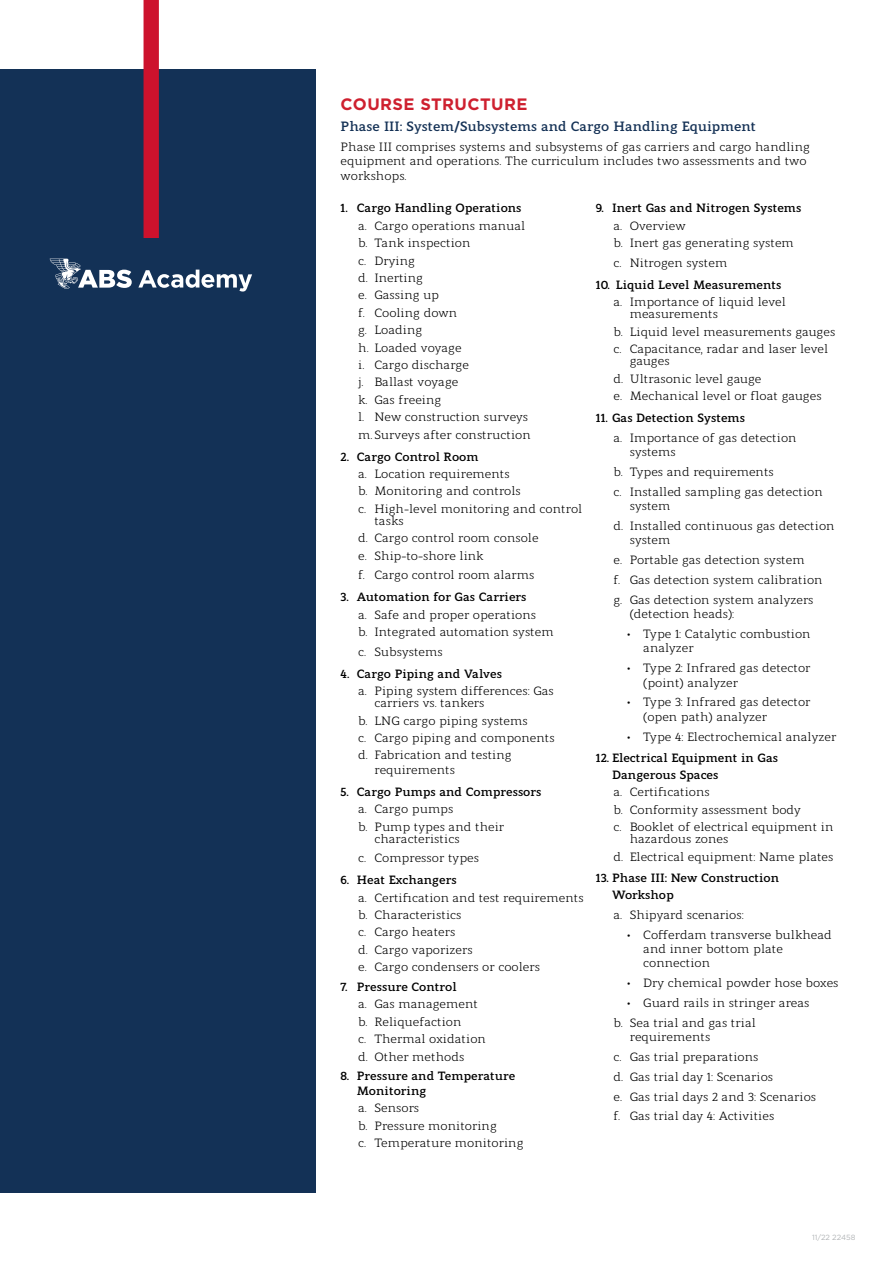
<style>
.page{position:relative;width:893px;height:1263px;background:#fff}
.page>*{position:absolute;margin:0;border:0;box-sizing:border-box;transform-origin:0 0}
.t1{font:700 16.5px "Gotham";letter-spacing:.025em;color:#ce202f}
.t2{font:700 13.5px "Modum";color:#143155}
.t3{font:12px/17.4px "Modum";color:#000}
.t4{font:700 12px/16.5px "Modum";color:#000}
.t5{font:7.5px "Gotham";color:#b1b4b6}
</style>
<div class="page">
<div style="left:0;top:70px;width:316px;height:1123px;background:#133156"></div>
<div style="left:144px;top:0;width:15px;height:238px;background:#cd122d"></div>
<svg style="left:50px;top:259px;width:82px;height:30px"></svg>
<svg style="left:138px;top:270px;width:114px;height:22px"></svg>
<h1 class="t1" style="left:341px;top:93px;width:188px">COURSE STRUCTURE</h1>
<p class="t2" style="left:341px;top:116px;width:417px">Phase III: System/Subsystems and Cargo Handling Equipment</p>
<p class="t3" style="left:341px;top:139px;width:471px;line-height:14.4px">Phase III comprises systems and subsystems of gas carriers and cargo handling equipment and operations. The curriculum includes two assessments and two workshops.</p>
<p class="t4" style="left:341px;top:199px;width:182px">1. Cargo Handling Operations</p>
<p class="t3" style="left:358px;top:216px;width:174px">a. Cargo operations manual b. Tank inspection<br>c. Drying<br>d. Inerting<br>e. Gassing up<br>f. Cooling down<br>g. Loading<br>h. Loaded voyage<br>i. Cargo discharge<br>j. Ballast voyage<br>k. Gas freeing<br>l. New construction surveys m. Surveys after construction</p>
<p class="t4" style="left:341px;top:447px;width:140px">2. Cargo Control Room</p>
<p class="t3" style="left:358px;top:464px;width:226px">a. Location requirements<br>b. Monitoring and controls<br>c. High-level monitoring and control</p>
<p class="t3" style="left:358px;top:511px;width:182px;text-indent:16px">tasks<br>d. Cargo control room console e. Ship-to-shore link</p>
<p class="t3" style="left:358px;top:565px;width:178px">f. Cargo control room alarms</p>
<p class="t4" style="left:341px;top:588px;width:187px">3. Automation for Gas Carriers</p>
<p class="t3" style="left:358px;top:605px;width:197px">a. Safe and proper operations<br>b. Integrated automation system</p>
<p class="t3" style="left:358px;top:642px;width:86px">c. Subsystems</p>
<p class="t4" style="left:341px;top:664px;width:163px">4. Cargo Piping and Valves</p>
<p class="t3" style="left:374px;top:684px;width:181px;line-height:12px;text-indent:-16px">a. Piping system differences: Gas carriers vs. tankers</p>
<p class="t3" style="left:358px;top:710px;width:198px">b. LNG cargo piping systems<br>c. Cargo piping and components d. Fabrication and testing</p>
<p class="t3" style="left:374px;top:760px;width:82px">requirements</p>
<p class="t4" style="left:341px;top:782px;width:202px">5. Cargo Pumps and Compressors</p>
<p class="t3" style="left:358px;top:799px;width:148px">a. Cargo pumps<br>b. Pump types and their</p>
<p class="t3" style="left:358px;top:827px;width:122px;line-height:19.8px;text-align:center">characteristics<br>c. Compressor types</p>
<p class="t4" style="left:341px;top:870px;width:118px">6. Heat Exchangers</p>
<p class="t3" style="left:358px;top:887px;width:227px">a. Certification and test requirements b. Characteristics<br>c. Cargo heaters<br>d. Cargo vaporizers<br>e. Cargo condensers or coolers</p>
<p class="t4" style="left:341px;top:977px;width:118px">7. Pressure Control</p>
<p class="t3" style="left:358px;top:994px;width:129px">a. Gas management b. Reliquefaction<br>c. Thermal oxidation d. Other methods</p>
<p class="t4" style="left:357px;top:1068px;width:160px;line-height:14.4px;text-indent:-16px">8. Pressure and Temperature<br>Monitoring</p>
<p class="t3" style="left:358px;top:1098px;width:167px">a. Sensors<br>b. Pressure monitoring<br>c. Temperature monitoring</p>
<p class="t4" style="left:596px;top:199px;width:207px">9. Inert Gas and Nitrogen Systems</p>
<p class="t3" style="left:613px;top:216px;width:182px">a. Overview<br>b. Inert gas generating system</p>
<p class="t3" style="left:613px;top:253px;width:115px">c. Nitrogen system</p>
<p class="t4" style="left:596px;top:275px;width:187px">10. Liquid Level Measurements</p>
<p class="t3" style="left:630px;top:295px;width:158px;line-height:12px;text-indent:-16px">a. Importance of liquid level measurements</p>
<p class="t3" style="left:613px;top:322px;width:223px">b. Liquid level measurements gauges c. Capacitance, radar and laser level</p>
<p class="t3" style="left:613px;top:351px;width:210px;text-indent:16px">gauges<br>d. Ultrasonic level gauge<br>e. Mechanical level or float gauges</p>
<p class="t4" style="left:596px;top:408px;width:151px">11. Gas Detection Systems</p>
<p class="t3" style="left:630px;top:429px;width:168px;line-height:14.4px;text-indent:-16px">a. Importance of gas detection systems</p>
<p class="t3" style="left:613px;top:461px;width:211px;line-height:19.8px">b. Types and requirements<br>c. Installed sampling gas detection</p>
<p class="t3" style="left:613px;top:495px;width:223px;line-height:19.8px;text-indent:16px">system<br>d. Installed continuous gas detection</p>
<p class="t3" style="left:613px;top:529px;width:211px;line-height:19.8px;text-indent:16px">system<br>e. Portable gas detection system<br>f. Gas detection system calibration g. Gas detection system analyzers</p>
<p class="t3" style="left:630px;top:604px;width:106px">(detection heads):</p>
<p class="t3" style="left:643px;top:625px;width:169px;line-height:14.4px;text-indent:-16px">• Type 1: Catalytic combustion analyzer</p>
<p class="t3" style="left:643px;top:659px;width:169px;line-height:14.4px;text-indent:-16px">• Type 2: Infrared gas detector (point) analyzer</p>
<p class="t3" style="left:643px;top:694px;width:169px;line-height:14.4px;text-indent:-16px">• Type 3: Infrared gas detector (open path) analyzer</p>
<p class="t3" style="left:627px;top:726px;width:211px">• Type 4: Electrochemical analyzer</p>
<p class="t4" style="left:612px;top:749px;width:167px;text-indent:-16px">12. Electrical Equipment in Gas<br>Dangerous Spaces</p>
<p class="t3" style="left:613px;top:782px;width:221px">a. Certifications<br>b. Conformity assessment body<br>c. Booklet of electrical equipment in</p>
<p class="t3" style="left:613px;top:829px;width:221px;text-indent:16px">hazardous zones<br>d. Electrical equipment: Name plates</p>
<p class="t4" style="left:612px;top:869px;width:168px;text-indent:-16px">13. Phase III: New Construction<br>Workshop</p>
<p class="t3" style="left:613px;top:905px;width:132px">a. Shipyard scenarios:</p>
<p class="t3" style="left:643px;top:926px;width:190px;line-height:14.4px;text-indent:-16px">• Cofferdam transverse bulkhead and inner bottom plate connection</p>
<p class="t3" style="left:627px;top:973px;width:213px">• Dry chemical powder hose boxes</p>
<p class="t3" style="left:613px;top:992px;width:198px;line-height:19.8px;text-indent:14px">• Guard rails in stringer areas b. Sea trial and gas trial</p>
<p class="t3" style="left:613px;top:1026px;width:204px;line-height:19.8px;text-indent:16px">requirements<br>c. Gas trial preparations<br>d. Gas trial day 1: Scenarios<br>e. Gas trial days 2 and 3: Scenarios f. Gas trial day 4: Activities</p>
<p class="t5" style="left:812px;top:1233px;width:45px">11/22 22458</p>
</div>
